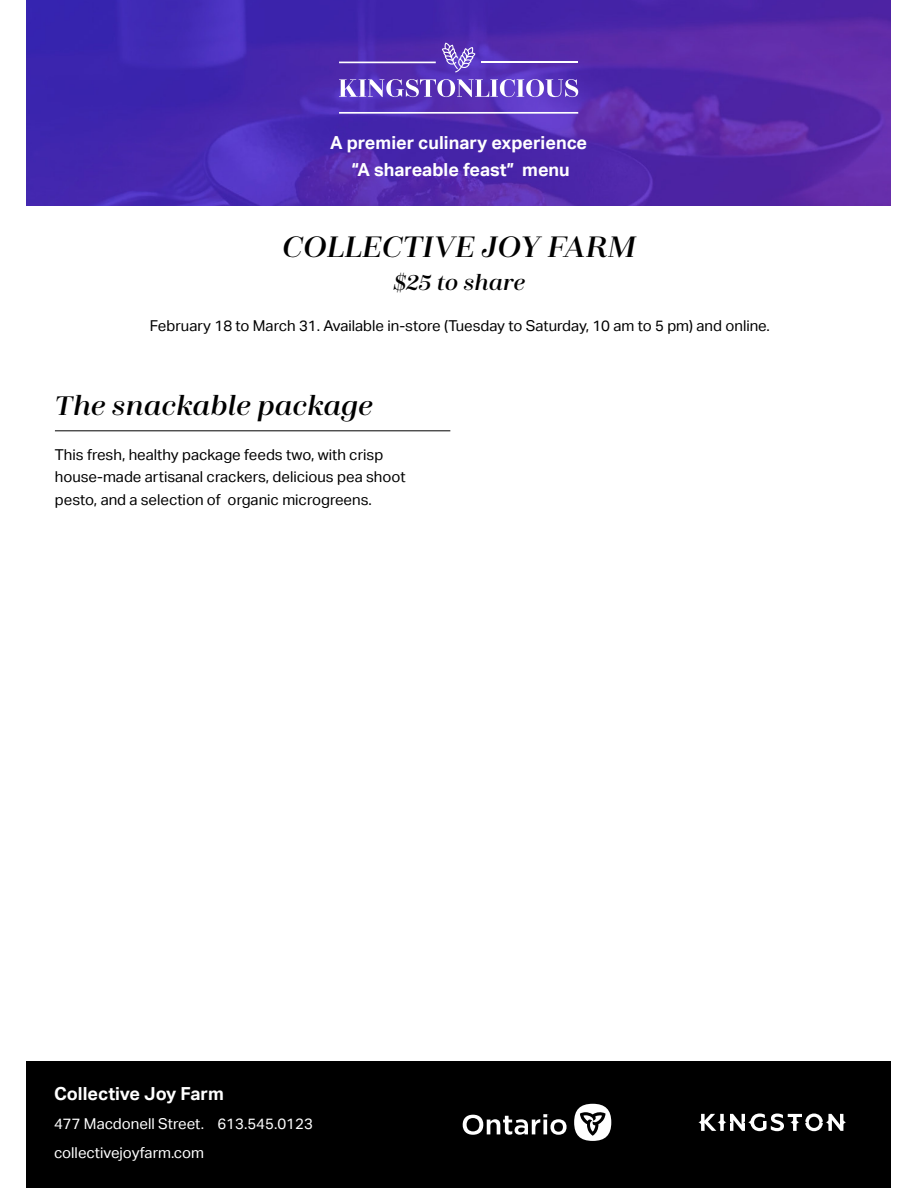
<style>
.page{position:relative;width:918px;height:1188px;background:#fff}
.page>*{position:absolute;margin:0;border:0;box-sizing:border-box;transform-origin:0 0}
.Section_Header{font:italic 600 33px "Zahrah";letter-spacing:.01em;color:#000}
.t1{font:italic 600 30px "Zahrah";color:#000}
.Section_Header-2{font:italic 600 24px "Zahrah";color:#000}
.Body_Copy{font:700 18px/27px "Aktiv Grotesk";color:#fff;text-align:center}
.Section_Header-3{font:15px/22.5px "Aktiv Grotesk";color:#000}
.t2{font:15px "Aktiv Grotesk";color:#fff}
</style>
<div class="page">
<img style="left:26px;top:0;width:865px;height:205px">
<div style="left:26px;top:1062px;width:865px;height:126px;background:#000"></div>
<hr style="left:339px;top:62px;width:97px;height:1px;background:#fff">
<hr style="left:481px;top:62px;width:97px;height:1px;background:#fff">
<hr style="left:339px;top:112px;width:239px;height:2px;background:#fff">
<svg style="left:339px;top:79px;width:239px;height:18px"></svg>
<svg style="left:442px;top:43px;width:33px;height:29px"></svg>
<hr style="left:55px;top:430px;width:395px;height:1px;background:#000">
<svg style="left:698px;top:1113px;width:148px;height:18px"></svg>
<svg style="left:463px;top:1114px;width:104px;height:21px"></svg>
<div style="left:574px;top:1104px;width:37px;height:37px;background:#fff;border-radius:50%"></div>
<svg style="left:580px;top:1112px;width:26px;height:24px"></svg>
<p class="Body_Copy" style="left:330px;top:130px;width:259px">A premier culinary experience “A shareable feast” menu</p>
<h2 class="Section_Header" style="left:282px;top:228px;width:355px">COLLECTIVE JOY FARM</h2>
<h2 class="Section_Header-2" style="left:393px;top:269px;width:134px">$25 to share</h2>
<h2 class="Section_Header-3" style="left:150px;top:314px;width:622px">February 18 to March 31. Available in-store (Tuesday to Saturday, 10 am to 5 pm) and online.</h2>
<p class="t1" style="left:55px;top:389px;width:319px">The snackable package</p>
<p class="Section_Header-3" style="left:55px;top:443px;width:352px">This fresh, healthy package feeds two, with crisp house-made artisanal crackers, delicious pea shoot pesto, and a selection of organic microgreens.</p>
<p class="Body_Copy" style="left:54px;top:1080px;width:171px">Collective Joy Farm</p>
<p class="t2" style="left:54px;top:1115px;width:260px">477 Macdonell Street. 613.545.0123</p>
<p class="t2" style="left:54px;top:1144px;width:152px">collectivejoyfarm.com</p>
</div>
